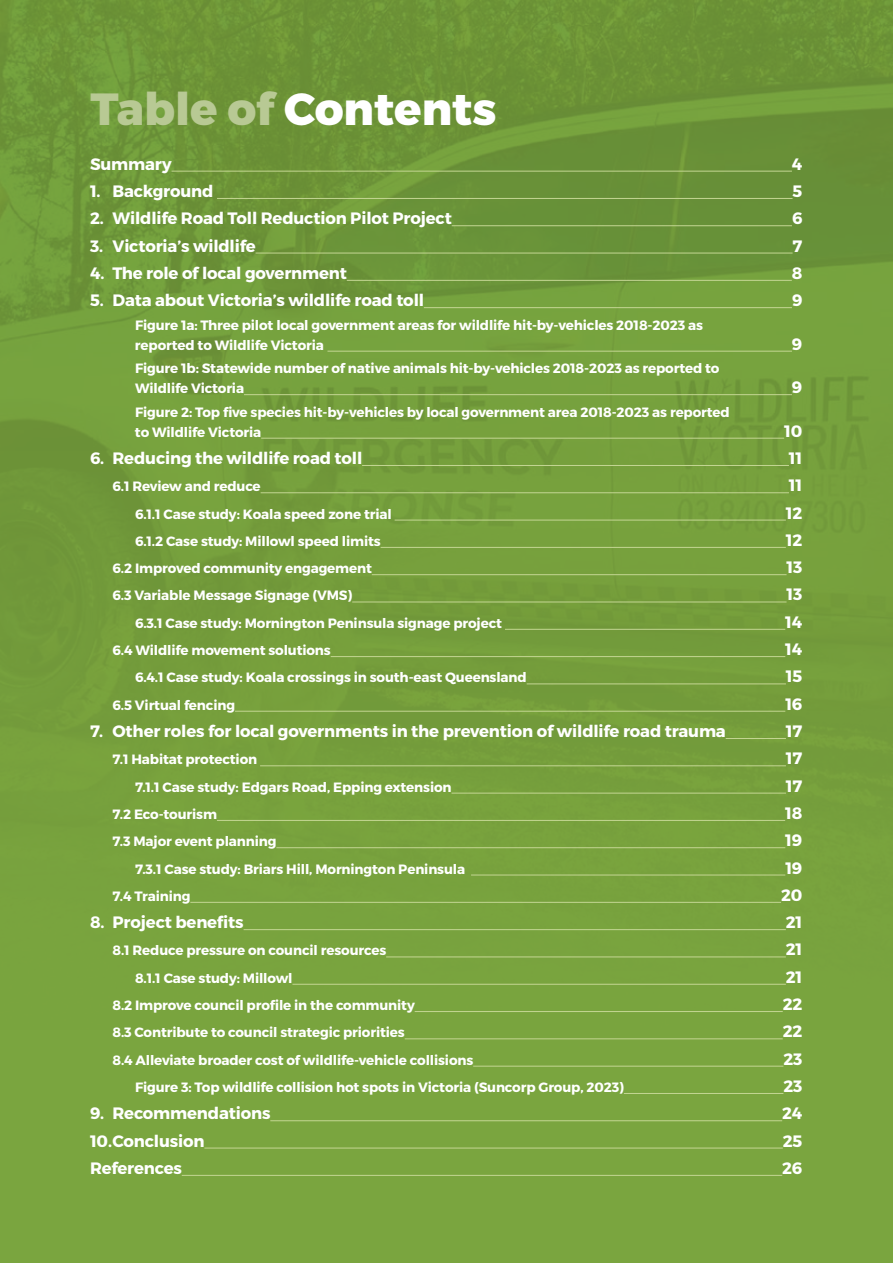
<style>
.page{position:relative;width:893px;height:1263px;background:#fff}
.page>*{position:absolute;margin:0;border:0;box-sizing:border-box;transform-origin:0 0}
.t1{font:800 45px "Montserrat";color:#fff}
.t2{font:700 16.5px "Montserrat";letter-spacing:-.01em;color:#fff}
.t3{font:700 13.5px/19.8px "Montserrat";letter-spacing:-.01em;color:#fff}
.s1{color:#b8c994}
</style>
<div class="page">
<div style="left:0;top:0;width:893px;height:1263px;background:linear-gradient(to bottom,#6d9539,#7ca740)"></div>
<hr style="left:172px;top:171px;width:620px;height:1px;background:#c4d693">
<hr style="left:217px;top:198px;width:576px;height:1px;background:#c4d693">
<hr style="left:452px;top:225px;width:340px;height:1px;background:#c4d693">
<hr style="left:256px;top:253px;width:537px;height:1px;background:#c4d693">
<hr style="left:347px;top:280px;width:445px;height:1px;background:#c4d693">
<hr style="left:424px;top:307px;width:368px;height:1px;background:#c4d693">
<hr style="left:327px;top:351px;width:465px;height:1px;background:#c4d693">
<hr style="left:244px;top:394px;width:548px;height:1px;background:#c4d693">
<hr style="left:261px;top:438px;width:523px;height:1px;background:#c4d693">
<hr style="left:362px;top:465px;width:427px;height:1px;background:#c4d693">
<hr style="left:261px;top:492px;width:528px;height:1px;background:#c4d693">
<hr style="left:395px;top:520px;width:391px;height:1px;background:#c4d693">
<hr style="left:381px;top:547px;width:405px;height:1px;background:#c4d693">
<hr style="left:372px;top:574px;width:414px;height:1px;background:#c4d693">
<hr style="left:352px;top:602px;width:434px;height:1px;background:#c4d693">
<hr style="left:505px;top:629px;width:280px;height:1px;background:#c4d693">
<hr style="left:331px;top:656px;width:454px;height:1px;background:#c4d693">
<hr style="left:527px;top:683px;width:259px;height:1px;background:#c4d693">
<hr style="left:235px;top:711px;width:550px;height:1px;background:#c4d693">
<hr style="left:726px;top:738px;width:60px;height:1px;background:#c4d693">
<hr style="left:260px;top:765px;width:526px;height:1px;background:#c4d693">
<hr style="left:451px;top:793px;width:335px;height:1px;background:#c4d693">
<hr style="left:217px;top:820px;width:568px;height:1px;background:#c4d693">
<hr style="left:276px;top:847px;width:509px;height:1px;background:#c4d693">
<hr style="left:471px;top:875px;width:314px;height:1px;background:#c4d693">
<hr style="left:190px;top:902px;width:591px;height:1px;background:#c4d693">
<hr style="left:244px;top:929px;width:542px;height:1px;background:#c4d693">
<hr style="left:386px;top:956px;width:400px;height:1px;background:#c4d693">
<hr style="left:292px;top:984px;width:494px;height:1px;background:#c4d693">
<hr style="left:415px;top:1011px;width:368px;height:1px;background:#c4d693">
<hr style="left:405px;top:1038px;width:378px;height:1px;background:#c4d693">
<hr style="left:473px;top:1066px;width:310px;height:1px;background:#c4d693">
<hr style="left:624px;top:1093px;width:159px;height:1px;background:#c4d693">
<hr style="left:270px;top:1120px;width:512px;height:1px;background:#c4d693">
<hr style="left:204px;top:1148px;width:579px;height:1px;background:#c4d693">
<hr style="left:182px;top:1175px;width:600px;height:1px;background:#c4d693">
<h1 class="t1" style="left:91px;top:81px;width:407px"><span class="s1">Table of</span> Contents</h1>
<p class="t2" style="left:90px;top:154px;width:83px">Summary</p>
<p class="t2" style="left:792px;top:154px;width:12px">4</p>
<p class="t2" style="left:90px;top:181px;width:125px">1. Background</p>
<p class="t2" style="left:793px;top:181px;width:11px">5</p>
<p class="t2" style="left:90px;top:208px;width:363px">2. Wildlife Road Toll Reduction Pilot Project</p>
<p class="t2" style="left:792px;top:208px;width:12px">6</p>
<p class="t2" style="left:90px;top:235px;width:167px">3. Victoria’s wildlife</p>
<p class="t2" style="left:793px;top:235px;width:11px">7</p>
<p class="t2" style="left:90px;top:263px;width:258px">4. The role of local government</p>
<p class="t2" style="left:792px;top:263px;width:12px">8</p>
<p class="t2" style="left:90px;top:290px;width:335px">5. Data about Victoria’s wildlife road toll</p>
<p class="t2" style="left:792px;top:290px;width:12px">9</p>
<p class="t3" style="left:135px;top:315px;width:570px">Figure 1a: Three pilot local government areas for wildlife hit-by-vehicles 2018-2023 as reported to Wildlife Victoria</p>
<p class="t2" style="left:792px;top:334px;width:12px">9</p>
<p class="t3" style="left:135px;top:359px;width:586px">Figure 1b: Statewide number of native animals hit-by-vehicles 2018-2023 as reported to<br>Wildlife Victoria</p>
<p class="t3" style="left:135px;top:402px;width:596px">Figure 2: Top five species hit-by-vehicles by local government area 2018-2023 as reported to Wildlife Victoria</p>
<p class="t2" style="left:792px;top:377px;width:12px">9</p>
<p class="t2" style="left:784px;top:421px;width:20px">10</p>
<p class="t2" style="left:90px;top:448px;width:274px">6. Reducing the wildlife road toll</p>
<p class="t2" style="left:789px;top:448px;width:15px">11</p>
<p class="t3" style="left:113px;top:477px;width:150px">6.1 Review and reduce</p>
<p class="t2" style="left:789px;top:475px;width:15px">11</p>
<p class="t3" style="left:135px;top:504px;width:258px">6.1.1 Case study: Koala speed zone trial</p>
<p class="t2" style="left:786px;top:502px;width:18px">12</p>
<p class="t3" style="left:135px;top:531px;width:247px">6.1.2 Case study: Millowl speed limits</p>
<p class="t2" style="left:786px;top:530px;width:18px">12</p>
<p class="t3" style="left:113px;top:559px;width:261px">6.2 Improved community engagement</p>
<p class="t2" style="left:786px;top:557px;width:17px">13</p>
<p class="t3" style="left:113px;top:586px;width:241px">6.3 Variable Message Signage (VMS)</p>
<p class="t2" style="left:786px;top:584px;width:17px">13</p>
<p class="t3" style="left:135px;top:613px;width:369px">6.3.1 Case study: Mornington Peninsula signage project</p>
<p class="t2" style="left:785px;top:612px;width:19px">14</p>
<p class="t3" style="left:113px;top:641px;width:220px">6.4 Wildlife movement solutions</p>
<p class="t2" style="left:785px;top:639px;width:19px">14</p>
<p class="t3" style="left:135px;top:668px;width:393px">6.4.1 Case study: Koala crossings in south-east Queensland</p>
<p class="t2" style="left:786px;top:666px;width:18px">15</p>
<p class="t3" style="left:113px;top:695px;width:124px">6.5 Virtual fencing</p>
<p class="t2" style="left:785px;top:694px;width:19px">16</p>
<p class="t2" style="left:90px;top:721px;width:637px">7. Other roles for local governments in the prevention of wildlife road trauma</p>
<p class="t2" style="left:786px;top:721px;width:18px">17</p>
<p class="t3" style="left:113px;top:750px;width:146px">7.1 Habitat protection</p>
<p class="t2" style="left:786px;top:748px;width:18px">17</p>
<p class="t3" style="left:135px;top:777px;width:318px">7.1.1 Case study: Edgars Road, Epping extension</p>
<p class="t2" style="left:786px;top:775px;width:18px">17</p>
<p class="t3" style="left:113px;top:804px;width:106px">7.2 Eco-tourism</p>
<p class="t2" style="left:785px;top:803px;width:19px">18</p>
<p class="t3" style="left:113px;top:832px;width:165px">7.3 Major event planning</p>
<p class="t2" style="left:785px;top:830px;width:19px">19</p>
<p class="t3" style="left:135px;top:859px;width:332px">7.3.1 Case study: Briars Hill, Mornington Peninsula</p>
<p class="t2" style="left:785px;top:857px;width:19px">19</p>
<p class="t3" style="left:113px;top:886px;width:79px">7.4 Training</p>
<p class="t2" style="left:781px;top:885px;width:23px">20</p>
<p class="t2" style="left:90px;top:912px;width:155px">8. Project benefits</p>
<p class="t2" style="left:786px;top:912px;width:18px">21</p>
<p class="t3" style="left:113px;top:941px;width:275px">8.1 Reduce pressure on council resources</p>
<p class="t2" style="left:786px;top:939px;width:18px">21</p>
<p class="t3" style="left:135px;top:968px;width:159px">8.1.1 Case study: Millowl</p>
<p class="t2" style="left:786px;top:967px;width:18px">21</p>
<p class="t3" style="left:113px;top:995px;width:304px">8.2 Improve council profile in the community</p>
<p class="t2" style="left:783px;top:994px;width:21px">22</p>
<p class="t3" style="left:113px;top:1023px;width:294px">8.3 Contribute to council strategic priorities</p>
<p class="t2" style="left:783px;top:1021px;width:21px">22</p>
<p class="t3" style="left:113px;top:1050px;width:362px">8.4 Alleviate broader cost of wildlife-vehicle collisions</p>
<p class="t2" style="left:783px;top:1048px;width:20px">23</p>
<p class="t3" style="left:135px;top:1077px;width:490px">Figure 3: Top wildlife collision hot spots in Victoria (Suncorp Group, 2023)</p>
<p class="t2" style="left:783px;top:1076px;width:20px">23</p>
<p class="t2" style="left:90px;top:1103px;width:182px">9. Recommendations</p>
<p class="t2" style="left:782px;top:1103px;width:22px">24</p>
<p class="t2" style="left:90px;top:1130px;width:116px">10.Conclusion</p>
<p class="t2" style="left:783px;top:1130px;width:21px">25</p>
<p class="t2" style="left:90px;top:1158px;width:93px">References</p>
<p class="t2" style="left:782px;top:1158px;width:22px">26</p>
</div>
